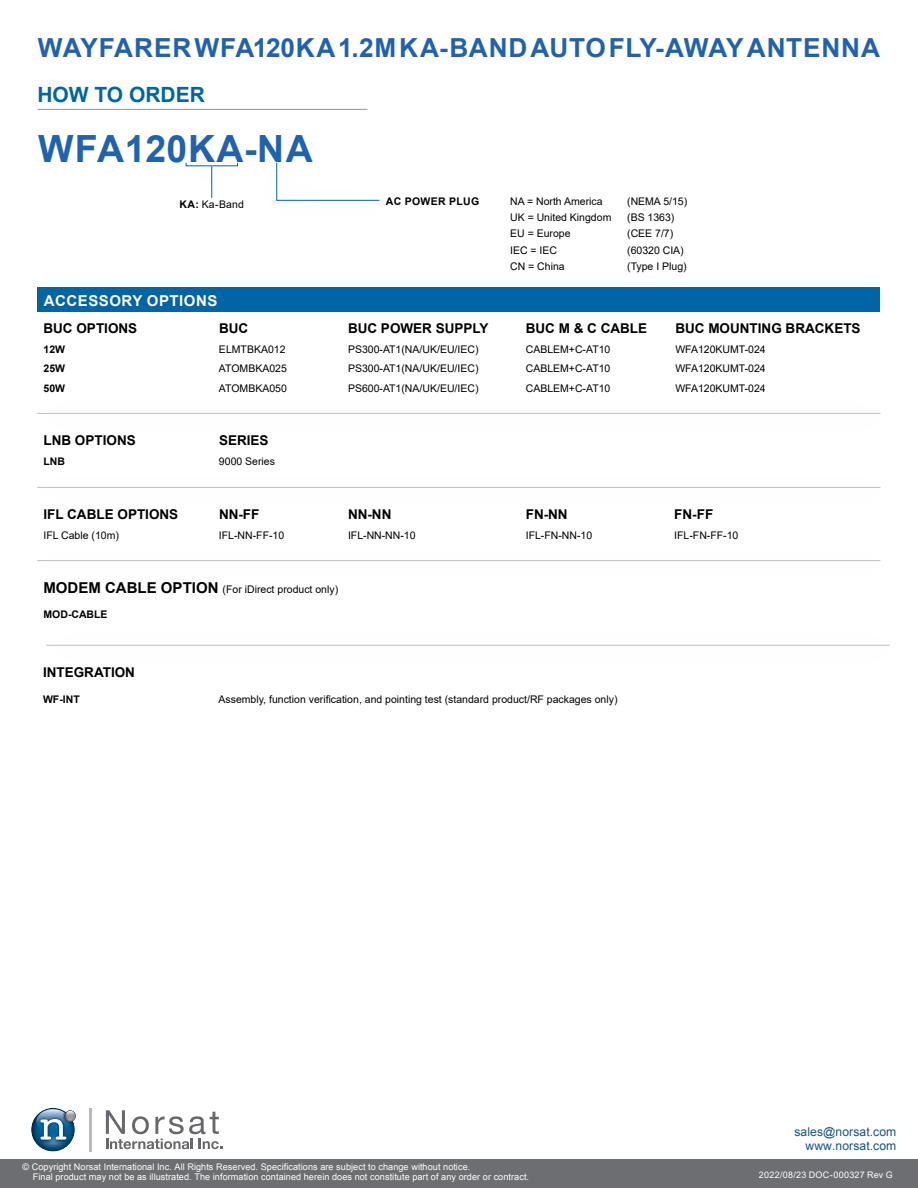
<style>
.page{position:relative;width:918px;height:1188px;background:#fff}
.page>*{position:absolute;margin:0;border:0;box-sizing:border-box;transform-origin:0 0}
.t1{font:700 37.5px "Arial";letter-spacing:.02em;color:#2062af}
.t2{font:700 26.25px "Arial";letter-spacing:.025em;color:#2062af}
.t3{font:700 21px "Arial";color:#0065a4}
.t4{font:700 15px "Arial";letter-spacing:.035em;color:#fff}
.t5{font:700 13.5px "Arial";color:#000}
.t6{font:12.15px/14.5px "Arial";letter-spacing:.005em;color:#18527d;text-align:right}
.t7{font:10.5px "Arial";color:#000}
.t8{font:700 10.5px "Arial";color:#000}
.t9{font:700 10.5px "Arial";letter-spacing:.035em;color:#000}
.t10{font:9.15px/9.8px "Arial";letter-spacing:.005em;color:#fff}
.t11{font:9px "Arial";letter-spacing:.025em;color:#fff}
.s1{font-weight:700}
.s2{font-weight:700;font-size:15px}
</style>
<div class="page">
<div style="left:0;top:1161px;width:918px;height:27px;background:#6d6e71"></div>
<div style="left:0;top:1159px;width:918px;height:27px;background:#6d6e71"></div>
<svg style="left:106px;top:1110px;width:116px;height:39px"></svg>
<hr style="left:89px;top:1108px;width:3px;height:44px;background:#b8babc">
<svg style="left:31px;top:1108px;width:45px;height:43px"></svg>
<svg style="left:276px;top:162px;width:104px;height:39px"></svg>
<hr style="left:38px;top:109px;width:329px;height:1px;background:#939598">
<hr style="left:37px;top:487px;width:844px;height:1px;background:#bcbec0">
<hr style="left:37px;top:413px;width:844px;height:1px;background:#bcbec0">
<hr style="left:37px;top:560px;width:844px;height:1px;background:#bcbec0">
<hr style="left:46px;top:645px;width:844px;height:1px;background:#bcbec0">
<hr style="left:186px;top:165px;width:51px;height:1px;background:#0065a4">
<div style="left:38px;top:287px;width:842px;height:25px;background:#0065a4"></div>
<h2 class="t2" style="left:38px;top:29px;width:844px">WAYFARER WFA120KA1.2M KA-BAND AUTO FLY-AWAY ANTENNA</h2>
<h3 class="t3" style="left:38px;top:79px;width:169px">HOW TO ORDER</h3>
<h1 class="t1" style="left:38px;top:122px;width:276px">WFA120KA-NA</h1>
<p class="t7" style="left:179px;top:197px;width:66px"><span class="s1">KA:</span> Ka-Band</p>
<p class="t9" style="left:386px;top:193px;width:95px">AC POWER PLUG</p>
<p class="t7" style="left:510px;top:194px;width:94px">NA = North America</p>
<p class="t7" style="left:627px;top:194px;width:62px">(NEMA 5/15)</p>
<p class="t7" style="left:510px;top:210px;width:103px">UK = United Kingdom</p>
<p class="t7" style="left:627px;top:210px;width:49px">(BS 1363)</p>
<p class="t7" style="left:510px;top:227px;width:62px">EU = Europe</p>
<p class="t7" style="left:627px;top:227px;width:48px">(CEE 7/7)</p>
<p class="t7" style="left:510px;top:243px;width:48px">IEC = IEC</p>
<p class="t7" style="left:627px;top:243px;width:58px">(60320 CIA)</p>
<p class="t7" style="left:510px;top:260px;width:56px">CN = China</p>
<p class="t7" style="left:627px;top:260px;width:61px">(Type I Plug)</p>
<h3 class="t4" style="left:44px;top:290px;width:175px">ACCESSORY OPTIONS</h3>
<p class="t5" style="left:44px;top:319px;width:95px">BUC OPTIONS</p>
<p class="t5" style="left:219px;top:319px;width:31px">BUC</p>
<p class="t5" style="left:348px;top:319px;width:142px">BUC POWER SUPPLY</p>
<p class="t5" style="left:526px;top:319px;width:123px">BUC M &amp; C CABLE</p>
<p class="t5" style="left:675px;top:319px;width:187px">BUC MOUNTING BRACKETS</p>
<p class="t8" style="left:44px;top:342px;width:23px">12W</p>
<p class="t7" style="left:219px;top:342px;width:68px">ELMTBKA012</p>
<p class="t7" style="left:348px;top:342px;width:132px">PS300-AT1(NA/UK/EU/IEC)</p>
<p class="t7" style="left:526px;top:342px;width:86px">CABLEM+C-AT10</p>
<p class="t7" style="left:675px;top:342px;width:92px">WFA120KUMT-024</p>
<p class="t8" style="left:44px;top:361px;width:23px">25W</p>
<p class="t7" style="left:219px;top:361px;width:69px">ATOMBKA025</p>
<p class="t7" style="left:348px;top:361px;width:132px">PS300-AT1(NA/UK/EU/IEC)</p>
<p class="t7" style="left:526px;top:361px;width:86px">CABLEM+C-AT10</p>
<p class="t7" style="left:675px;top:361px;width:92px">WFA120KUMT-024</p>
<p class="t8" style="left:44px;top:381px;width:23px">50W</p>
<p class="t7" style="left:219px;top:381px;width:69px">ATOMBKA050</p>
<p class="t7" style="left:348px;top:381px;width:132px">PS600-AT1(NA/UK/EU/IEC)</p>
<p class="t7" style="left:526px;top:381px;width:86px">CABLEM+C-AT10</p>
<p class="t7" style="left:675px;top:381px;width:92px">WFA120KUMT-024</p>
<p class="t5" style="left:44px;top:431px;width:94px">LNB OPTIONS</p>
<p class="t5" style="left:219px;top:431px;width:51px">SERIES</p>
<p class="t8" style="left:44px;top:454px;width:23px">LNB</p>
<p class="t7" style="left:219px;top:454px;width:58px">9000 Series</p>
<p class="t5" style="left:44px;top:505px;width:136px">IFL CABLE OPTIONS</p>
<p class="t5" style="left:219px;top:505px;width:42px">NN-FF</p>
<p class="t5" style="left:348px;top:505px;width:45px">NN-NN</p>
<p class="t5" style="left:526px;top:505px;width:43px">FN-NN</p>
<p class="t5" style="left:674px;top:505px;width:40px">FN-FF</p>
<p class="t7" style="left:44px;top:528px;width:77px">IFL Cable (10m)</p>
<p class="t7" style="left:219px;top:528px;width:67px">IFL-NN-FF-10</p>
<p class="t7" style="left:348px;top:528px;width:69px">IFL-NN-NN-10</p>
<p class="t7" style="left:526px;top:528px;width:68px">IFL-FN-NN-10</p>
<p class="t7" style="left:674px;top:528px;width:66px">IFL-FN-FF-10</p>
<p class="t7" style="left:44px;top:582px;width:296px"><span class="s2">MODEM CABLE OPTION</span> (For iDirect product only)</p>
<p class="t8" style="left:44px;top:607px;width:66px">MOD-CABLE</p>
<p class="t5" style="left:43px;top:663px;width:93px">INTEGRATION</p>
<p class="t8" style="left:43px;top:692px;width:38px">WF-INT</p>
<p class="t7" style="left:219px;top:692px;width:400px">Assembly, function verification, and pointing test (standard product/RF packages only)</p>
<p class="t10" style="left:33px;top:1162px;width:498px;text-indent:-10px">© Copyright Norsat International Inc. All Rights Reserved. Specifications are subject to change without notice.<br>Final product may not be as illustrated. The information contained herein does not constitute part of any order or contract.</p>
<p class="t6" style="left:794px;top:1124px;width:103px">sales@norsat.com www.norsat.com</p>
<p class="t11" style="left:759px;top:1168px;width:135px">2022/08/23 DOC-000327 Rev G</p>
</div>
